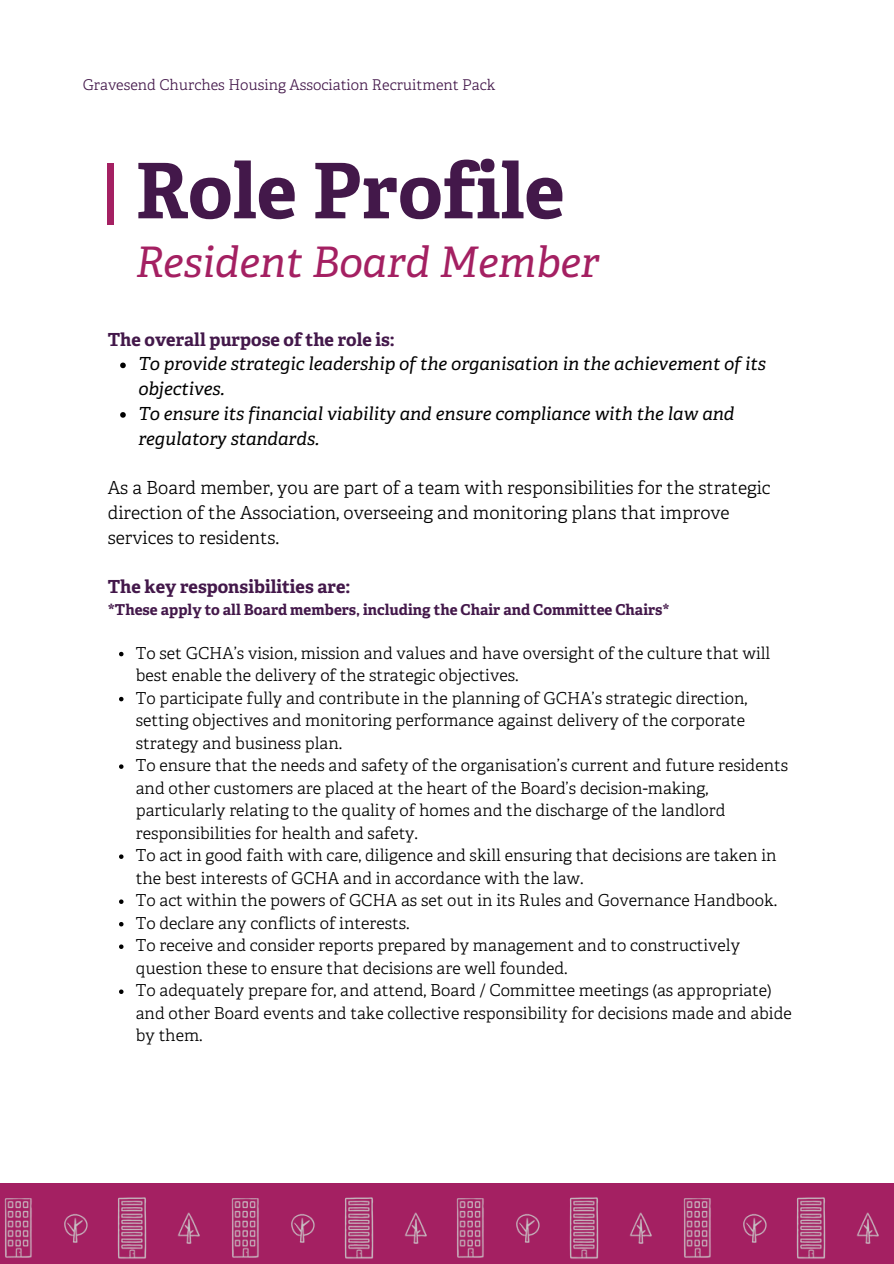
<style>
.page{position:relative;width:894px;height:1264px;background:#fff}
.page>*{position:absolute;margin:0;border:0;box-sizing:border-box;transform-origin:0 0}
.t1{font:700 76.5px "Adelle";color:#43184a}
.t2{font:italic 42px "Adelle";color:#a42062}
.t3{font:italic 18px/24.8px "Adelle";color:#000}
.t4{font:300 18px/24.8px "Adelle";color:#000}
.t5{font:700 18px "Adelle";color:#43184a}
.t6{font:300 16.5px/22.5px "Adelle";color:#000}
.t7{font:700 15px "Adelle";color:#43184a}
.t8{font:300 14.85px "Adelle";color:#43184a}
</style>
<div class="page">
<div style="left:108px;top:163px;width:6px;height:61px;background:#a42062"></div>
<div style="left:0;top:1182px;width:893px;height:81px;background:#a42062"></div>
<img style="left:4px;top:1197px;width:423px;height:62px">
<img style="left:456px;top:1197px;width:423px;height:62px">
<svg style="left:120px;top:362px;width:6px;height:6px"></svg>
<svg style="left:120px;top:412px;width:6px;height:6px"></svg>
<svg style="left:119px;top:652px;width:4px;height:4px"></svg>
<svg style="left:119px;top:697px;width:4px;height:4px"></svg>
<svg style="left:119px;top:764px;width:4px;height:5px"></svg>
<svg style="left:119px;top:854px;width:4px;height:5px"></svg>
<svg style="left:119px;top:899px;width:4px;height:5px"></svg>
<svg style="left:119px;top:922px;width:4px;height:4px"></svg>
<svg style="left:119px;top:944px;width:4px;height:5px"></svg>
<svg style="left:119px;top:989px;width:4px;height:5px"></svg>
<h3 class="t8" style="left:83px;top:77px;width:414px">Gravesend Churches Housing Association Recruitment Pack</h3>
<p class="t1" style="left:135px;top:151px;width:430px">Role Profile</p>
<p class="t2" style="left:135px;top:240px;width:465px">Resident Board Member</p>
<h4 class="t5" style="left:108px;top:330px;width:288px">The overall purpose of the role is:</h4>
<p class="t3" style="left:138px;top:353px;width:629px">To provide strategic leadership of the organisation in the achievement of its objectives.</p>
<p class="t3" style="left:138px;top:403px;width:597px">To ensure its financial viability and ensure compliance with the law and regulatory standards.</p>
<p class="t4" style="left:108px;top:477px;width:664px">As a Board member, you are part of a team with responsibilities for the strategic direction of the Association, overseeing and monitoring plans that improve services to residents.</p>
<p class="t5" style="left:108px;top:577px;width:244px">The key responsibilities are:</p>
<p class="t7" style="left:108px;top:601px;width:563px">*These apply to all Board members, including the Chair and Committee Chairs*</p>
<p class="t6" style="left:136px;top:643px;width:635px">To set GCHA’s vision, mission and values and have oversight of the culture that will best enable the delivery of the strategic objectives.</p>
<p class="t6" style="left:136px;top:688px;width:613px">To participate fully and contribute in the planning of GCHA’s strategic direction, setting objectives and monitoring performance against delivery of the corporate strategy and business plan.</p>
<p class="t6" style="left:136px;top:755px;width:653px">To ensure that the needs and safety of the organisation’s current and future residents and other customers are placed at the heart of the Board’s decision-making, particularly relating to the quality of homes and the discharge of the landlord responsibilities for health and safety.</p>
<p class="t6" style="left:136px;top:845px;width:642px">To act in good faith with care, diligence and skill ensuring that decisions are taken in the best interests of GCHA and in accordance with the law.</p>
<p class="t6" style="left:136px;top:890px;width:642px">To act within the powers of GCHA as set out in its Rules and Governance Handbook.</p>
<p class="t6" style="left:136px;top:913px;width:275px">To declare any conflicts of interests.</p>
<p class="t6" style="left:136px;top:935px;width:605px">To receive and consider reports prepared by management and to constructively question these to ensure that decisions are well founded.</p>
<p class="t6" style="left:136px;top:980px;width:657px">To adequately prepare for, and attend, Board / Committee meetings (as appropriate) and other Board events and take collective responsibility for decisions made and abide by them.</p>
</div>
